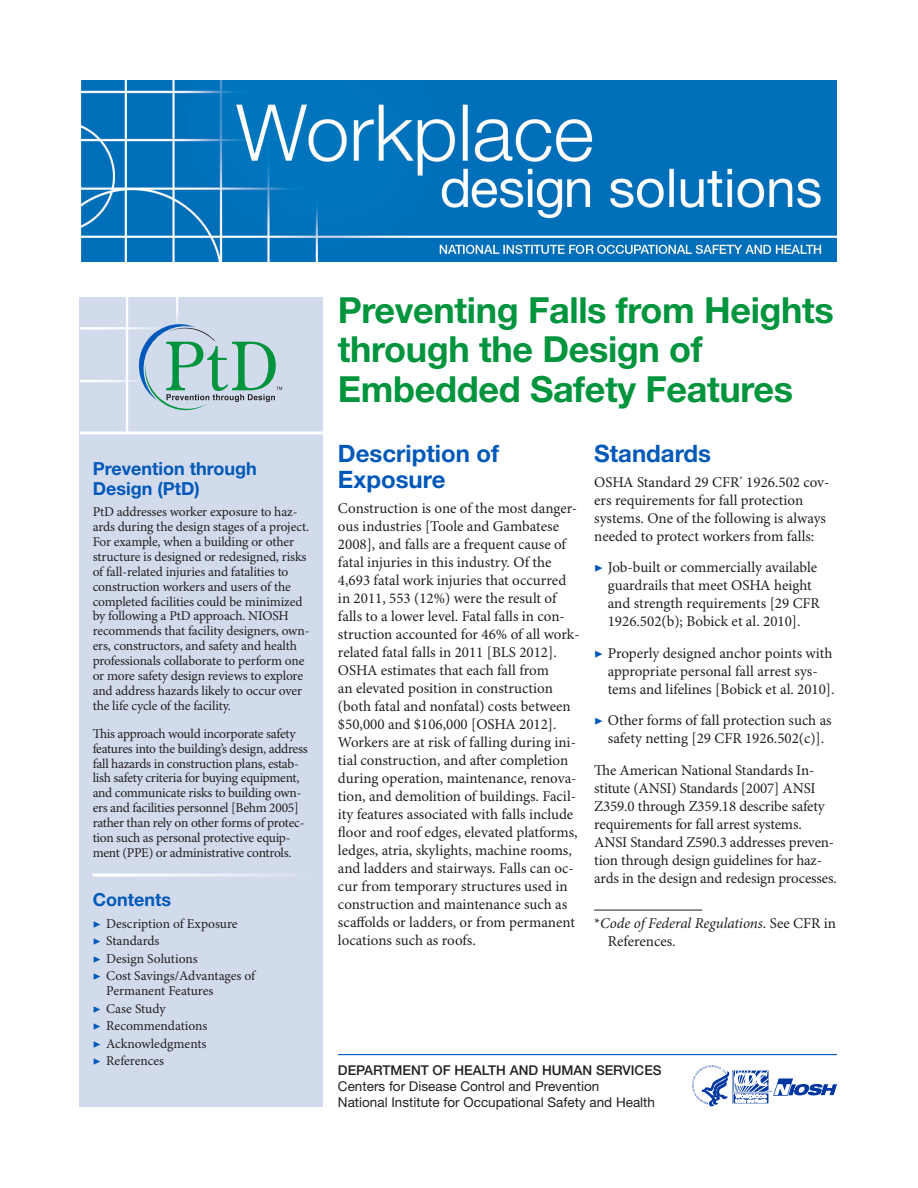
<style>
.page{position:relative;width:918px;height:1188px;background:#fff}
.page>*{position:absolute;margin:0;border:0;box-sizing:border-box;transform-origin:0 0}
.t1{font:700 36px/39.6px "Helvetica Neue LT Std";letter-spacing:-.01em;color:#00943d}
.t2{font:700 24px/26.4px "Helvetica Neue LT Std";color:#0058b8}
.Heading_3{font:700 18px/19.8px "Helvetica Neue LT Std";color:#0058b8}
.t3{font:15px/18px "Minion Pro";letter-spacing:-.005em;color:#231f20}
.t4{font:italic 15px/18px "Minion Pro";letter-spacing:-.005em;color:#231f20}
.Body_Text{font:13.5px/14.9px "Minion Pro";letter-spacing:-.015em;color:#231f20}
.t5{font:13.5px/16.2px "Helvetica Neue LT Std";color:#231f20}
.t6{font:500 13.5px "Helvetica Neue LT Std";color:#231f20}
.s1{color:#0058b8}
.s2{font-style:normal}
</style>
<div class="page">
<div style="left:80px;top:297px;width:243px;height:810px;background:#d2dbec"></div>
<svg style="left:80px;top:297px;width:202px;height:113px"></svg>
<hr style="left:80px;top:432px;width:243px;height:3px;background:#fff">
<hr style="left:126px;top:297px;width:2px;height:136px;background:#fff">
<img style="left:81px;top:81px;width:756px;height:180px">
<svg style="left:692px;top:1065px;width:145px;height:41px"></svg>
<hr style="left:338px;top:1054px;width:499px;height:1px;background:#0058b8">
<hr style="left:594px;top:910px;width:108px;height:1px;background:#231f20">
<hr style="left:93px;top:874px;width:220px;height:3px;background:#fff">
<p class="Heading_3" style="left:93px;top:458px;width:166px">Prevention through<br>Design (PtD)</p>
<p class="Body_Text" style="left:93px;top:505px;width:218px">PtD addresses worker exposure to haz&shy;ards during the design stages of a project.<br>For example, when a building or other structure is designed or redesigned, risks of fall-related injuries and fatalities to construction workers and users of the completed facilities could be minimized by following a PtD approach. NIOSH recommends that facility designers, own&shy;ers, constructors, and safety and health professionals collaborate to perform one or more safety design reviews to explore and address hazards likely to occur over the life cycle of the facility.</p>
<p class="Body_Text" style="left:93px;top:727px;width:216px">This approach would incorporate safety features into the building’s design, address fall hazards in construction plans, estab&shy;lish safety criteria for buying equipment, and communicate risks to building own&shy;ers and facilities personnel [Behm 2005] rather than rely on other forms of protec&shy;tion such as personal protective equip&shy;ment (PPE) or administrative controls.</p>
<p class="Heading_3" style="left:93px;top:889px;width:80px">Contents</p>
<p class="Body_Text" style="left:93px;top:916px;width:147px"><span class="s1">▶</span> Description of Exposure</p>
<p class="Body_Text" style="left:93px;top:934px;width:68px"><span class="s1">▶</span> Standards</p>
<p class="Body_Text" style="left:93px;top:951px;width:106px"><span class="s1">▶</span> Design Solutions</p>
<p class="Body_Text" style="left:106px;top:969px;width:151px;text-indent:-14px"><span class="s1">▶</span> Cost Savings/Advantages of<br>Permanent Features</p>
<p class="Body_Text" style="left:93px;top:1001px;width:74px"><span class="s1">▶</span> Case Study</p>
<p class="Body_Text" style="left:93px;top:1019px;width:116px"><span class="s1">▶</span> Recommendations</p>
<p class="Body_Text" style="left:93px;top:1037px;width:115px"><span class="s1">▶</span> Acknowledgments</p>
<p class="Body_Text" style="left:93px;top:1054px;width:73px"><span class="s1">▶</span> References</p>
<h1 class="t1" style="left:338px;top:289px;width:497px">Preventing Falls from Heights through the Design of<br>Embedded Safety Features</h1>
<h2 class="t2" style="left:338px;top:440px;width:163px">Description of<br>Exposure</h2>
<p class="t3" style="left:338px;top:500px;width:243px">Construction is one of the most danger&shy;ous industries [Toole and Gambatese 2008], and falls are a frequent cause of fatal injuries in this industry. Of the 4,693 fatal work injuries that occurred in 2011, 553 (12%) were the result of falls to a lower level. Fatal falls in con&shy;struction accounted for 46% of all work&shy;related fatal falls in 2011 [BLS 2012].<br>OSHA estimates that each fall from<br>an elevated position in construction (both fatal and nonfatal) costs between $50,000 and $106,000 [OSHA 2012].<br>Workers are at risk of falling during ini&shy;tial construction, and after completion during operation, maintenance, renova&shy;tion, and demolition of buildings. Facil&shy;ity features associated with falls include floor and roof edges, elevated platforms, ledges, atria, skylights, machine rooms, and ladders and stairways. Falls can oc&shy;cur from temporary structures used in construction and maintenance such as scaffolds or ladders, or from permanent locations such as roofs.</p>
<h2 class="t2" style="left:594px;top:440px;width:118px">Standards</h2>
<p class="t3" style="left:594px;top:474px;width:237px">OSHA Standard 29 CFR<sup>*</sup> 1926.502 cov&shy;ers requirements for fall protection systems. One of the following is always needed to protect workers from falls:</p>
<p class="t3" style="left:608px;top:559px;width:214px;text-indent:-14px"><span class="s1">▶</span> Job-built or commercially available guardrails that meet OSHA height and strength requirements [29 CFR 1926.502(b); Bobick et al. 2010].</p>
<p class="t3" style="left:608px;top:645px;width:228px;text-indent:-14px"><span class="s1">▶</span> Properly designed anchor points with appropriate personal fall arrest sys&shy;tems and lifelines [Bobick et al. 2010].</p>
<p class="t3" style="left:594px;top:712px;width:239px;text-align:center"><span class="s1">▶</span> Other forms of fall protection such as safety netting [29 CFR 1926.502(c)].</p>
<p class="t3" style="left:594px;top:762px;width:244px">The American National Standards In&shy;stitute (ANSI) Standards [2007] ANSI Z359.0 through Z359.18 describe safety requirements for fall arrest systems.<br>ANSI Standard Z590.3 addresses preven&shy;tion through design guidelines for haz&shy;ards in the design and redesign processes.</p>
<p class="t4" style="left:608px;top:915px;width:230px;text-indent:-14px"><span class="s2">*</span>Code of Federal Regulations<span class="s2">. See CFR in<br>References.</span></p>
<p class="t6" style="left:338px;top:1062px;width:325px">DEPARTMENT OF HEALTH AND HUMAN SERVICES</p>
<p class="t5" style="left:338px;top:1078px;width:319px">Centers for Disease Control and Prevention<br>National Institute for Occupational Safety and Health</p>
</div>
